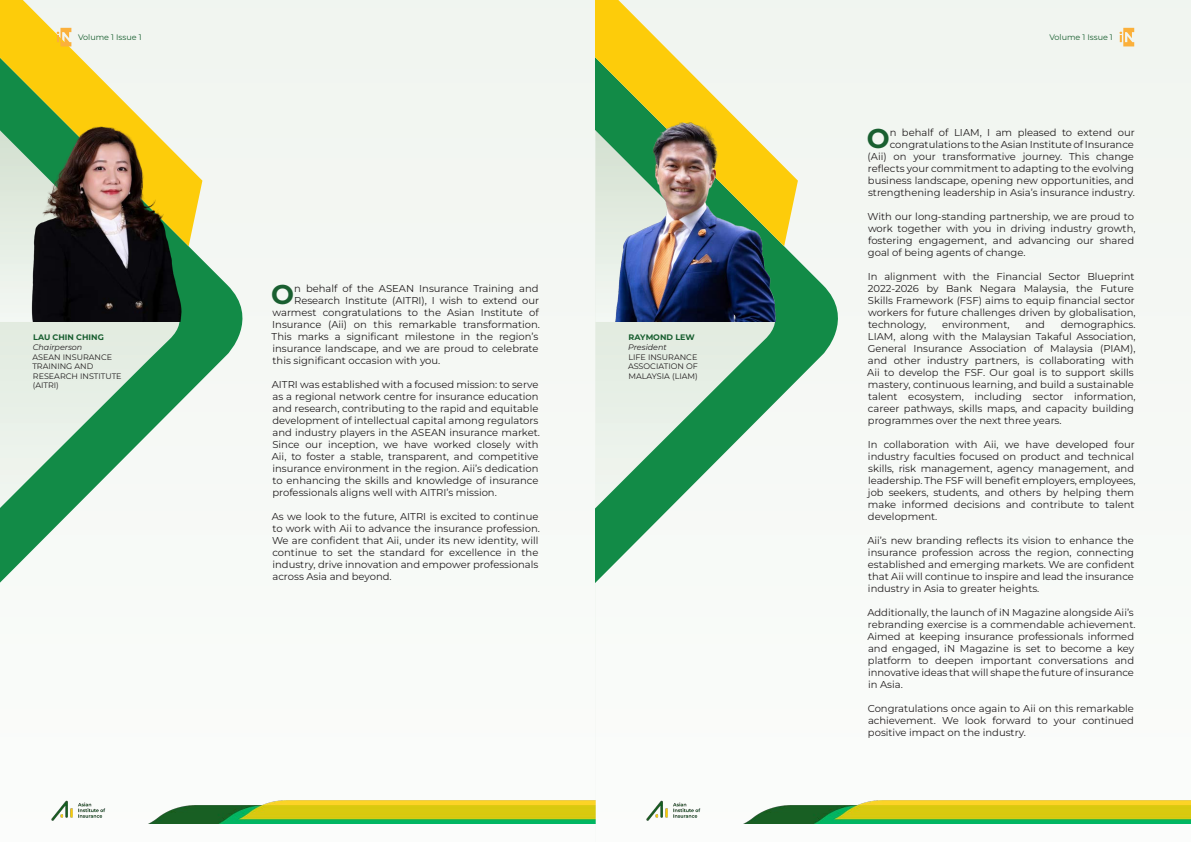
<style>
.page{position:relative;width:1191px;height:842px;background:#fff}
.page>*{position:absolute;margin:0;border:0;box-sizing:border-box;transform-origin:0 0}
.t1{font:700 27.1px "Montserrat";color:#195f30}
.t2{font:10px/12px "Montserrat";color:#231f20}
.t3{font:8px "Montserrat";color:#231f20}
.t4{font:8px "Montserrat";color:#195f30}
.t5{font:700 8px "Montserrat";color:#195f30}
.t6{font:italic 8px "Montserrat";color:#231f20}
</style>
<div class="page">
<div style="left:0;top:0;width:595px;height:842px;background:#f6f9f6"></div>
<svg style="left:0;top:180px;width:243px;height:403px"></svg>
<svg style="left:0;top:0;width:202px;height:246px"></svg>
<img style="left:51px;top:800px;width:544px;height:23px">
<svg style="left:57px;top:28px;width:14px;height:18px"></svg>
<img style="left:18px;top:122px;width:165px;height:200px">
<div style="left:595px;top:0;width:596px;height:842px;background:#f6f9f6"></div>
<svg style="left:595px;top:246px;width:243px;height:337px"></svg>
<svg style="left:595px;top:0;width:203px;height:246px"></svg>
<img style="left:646px;top:800px;width:545px;height:23px">
<svg style="left:1119px;top:28px;width:15px;height:18px"></svg>
<img style="left:614px;top:122px;width:164px;height:200px">
<p class="t4" style="left:78px;top:32px;width:65px">Volume 1 Issue 1</p>
<p class="t5" style="left:33px;top:332px;width:72px">LAU CHIN CHING</p>
<p class="t6" style="left:33px;top:342px;width:51px">Chairperson</p>
<p class="t3" style="left:32px;top:351px;width:81px">ASEAN INSURANCE</p>
<p class="t3" style="left:32px;top:361px;width:63px">TRAINING AND</p>
<p class="t3" style="left:33px;top:371px;width:90px">RESEARCH INSTITUTE</p>
<p class="t3" style="left:33px;top:380px;width:28px">(AITRI)</p>
<p class="t1" style="left:271px;top:277px;width:24px">O</p>
<p class="t2" style="left:294px;top:282px;width:246px">n behalf of the ASEAN Insurance Training and</p>
<p class="t2" style="left:294px;top:294px;width:247px">Research Institute (AITRI), I wish to extend our</p>
<p class="t2" style="left:272px;top:306px;width:268px">warmest congratulations to the Asian Institute of</p>
<p class="t2" style="left:272px;top:318px;width:269px">Insurance (Aii) on this remarkable transformation.</p>
<p class="t2" style="left:272px;top:330px;width:268px">This marks a significant milestone in the region’s</p>
<p class="t2" style="left:272px;top:342px;width:267px">insurance landscape, and we are proud to celebrate</p>
<p class="t2" style="left:272px;top:354px;width:169px">this significant occasion with you.</p>
<p class="t2" style="left:272px;top:378px;width:270px">AITRI was established with a focused mission: to serve as a regional network centre for insurance education and research, contributing to the rapid and equitable development of intellectual capital among regulators and industry players in the ASEAN insurance market.<br>Since our inception, we have worked closely with Aii, to foster a stable, transparent, and competitive insurance environment in the region. Aii’s dedication to enhancing the skills and knowledge of insurance professionals aligns well with AITRI’s mission.</p>
<p class="t2" style="left:272px;top:510px;width:270px">As we look to the future, AITRI is excited to continue to work with Aii to advance the insurance profession.<br>We are confident that Aii, under its new identity, will continue to set the standard for excellence in the industry, drive innovation and empower professionals across Asia and beyond.</p>
<p class="t5" style="left:628px;top:332px;width:68px">RAYMOND LEW</p>
<p class="t6" style="left:628px;top:342px;width:40px">President</p>
<p class="t3" style="left:628px;top:351px;width:70px">LIFE INSURANCE</p>
<p class="t3" style="left:628px;top:361px;width:72px">ASSOCIATION OF</p>
<p class="t3" style="left:628px;top:371px;width:71px">MALAYSIA (LIAM)</p>
<p class="t4" style="left:1049px;top:32px;width:65px">Volume 1 Issue 1</p>
<p class="t2" style="left:867px;top:126px;width:269px;text-align:right">n behalf of LIAM, I am pleased to extend our congratulations to the Asian Institute of Insurance<br>(Aii) on your transformative journey. This change reflects your commitment to adapting to the evolving business landscape, opening new opportunities, and strengthening leadership in Asia’s insurance industry.</p>
<p class="t2" style="left:867px;top:210px;width:269px">With our long-standing partnership, we are proud to work together with you in driving industry growth, fostering engagement, and advancing our shared goal of being agents of change.</p>
<p class="t2" style="left:867px;top:270px;width:269px">In alignment with the Financial Sector Blueprint 2022-2026 by Bank Negara Malaysia, the Future Skills Framework (FSF) aims to equip financial sector workers for future challenges driven by globalisation, technology,</p>
<p class="t1" style="left:866px;top:121px;width:24px">O</p>
<p class="t2" style="left:867px;top:318px;width:270px;text-indent:193px">demographics.<br>LIAM, along with the Malaysian Takaful Association, General Insurance Association of Malaysia (PIAM), and other industry partners, is collaborating with Aii to develop the FSF. Our goal is to support skills mastery, continuous learning, and build a sustainable talent ecosystem, including sector information, career pathways, skills maps, and capacity building programmes over the next three years.</p>
<p class="t2" style="left:867px;top:438px;width:269px">In collaboration with Aii, we have developed four industry faculties focused on product and technical skills, risk management, agency management, and leadership. The FSF will benefit employers, employees, job seekers, students, and others by helping them make informed decisions and contribute to talent development.</p>
<p class="t2" style="left:867px;top:534px;width:269px;text-align:justify">Aii’s new branding reflects its vision to enhance the insurance profession across the region, connecting established and emerging markets. We are confident that Aii will continue to inspire and lead the insurance industry in Asia to greater heights.</p>
<p class="t2" style="left:867px;top:606px;width:270px">Additionally, the launch of iN Magazine alongside Aii’s rebranding exercise is a commendable achievement.<br>Aimed at keeping insurance professionals informed and engaged, iN Magazine is set to become a key platform to deepen important conversations and innovative ideas that will shape the future of insurance in Asia.</p>
<p class="t2" style="left:867px;top:702px;width:268px;text-align:justify">Congratulations once again to Aii on this remarkable achievement. We look forward to your continued positive impact on the industry.</p>
<p class="t2" style="left:942px;top:318px;width:69px">environment,</p>
<p class="t2" style="left:1025px;top:318px;width:21px">and</p>
</div>
